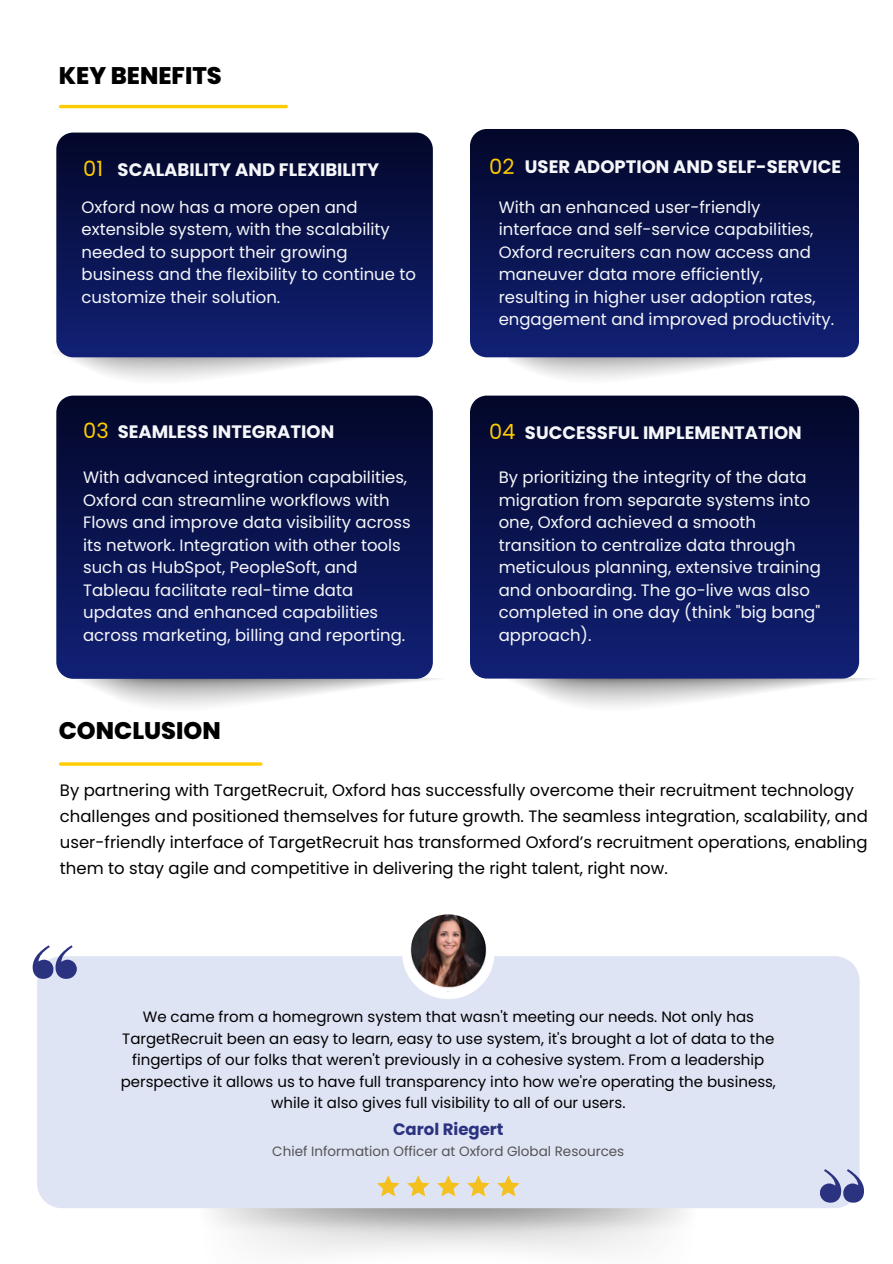
<style>
.page{position:relative;width:893px;height:1264px;background:#fff}
.page>*{position:absolute;margin:0;border:0;box-sizing:border-box;transform-origin:0 0}
.t1{font:800 24px "Poppins";color:#000}
.t2{font:21px "Poppins";color:#fc0}
.t3{font:700 18px "Poppins";color:#f6f7fa}
.t4{font:16.5px/22.5px "Poppins";color:#f6f7fa}
.t5{font:16.5px/25.8px "Poppins";color:#000}
.t6{font:700 16.5px "Poppins";color:#2b3381}
.t7{font:15px/21.3px "Poppins";color:#000;text-align:center}
.t8{font:13.5px "Poppins";color:#545454}
</style>
<div class="page">
<svg style="left:56px;top:133px;width:377px;height:224px;background:#0a144f"></svg>
<svg style="left:56px;top:395px;width:376px;height:283px;background:#0b144f"></svg>
<img style="left:505px;top:678px;width:366px;height:29px">
<svg style="left:470px;top:395px;width:389px;height:283px;background:#0b144f"></svg>
<svg style="left:470px;top:129px;width:388px;height:228px;background:#0a144f"></svg>
<div style="left:37px;top:956px;width:822px;height:252px;background:#dfe4f4"></div>
<svg style="left:402px;top:956px;width:92px;height:43px"></svg>
<img style="left:410px;top:914px;width:77px;height:77px">
<svg style="left:377px;top:1175px;width:22px;height:21px"></svg>
<svg style="left:407px;top:1175px;width:22px;height:21px"></svg>
<svg style="left:437px;top:1175px;width:22px;height:21px"></svg>
<svg style="left:467px;top:1175px;width:22px;height:21px"></svg>
<svg style="left:497px;top:1175px;width:22px;height:21px"></svg>
<svg style="left:33px;top:945px;width:44px;height:33px"></svg>
<svg style="left:820px;top:1169px;width:43px;height:33px"></svg>
<hr style="left:60px;top:105px;width:226px;height:3px;background:#fc0">
<hr style="left:60px;top:762px;width:201px;height:3px;background:#fc0">
<p class="t1" style="left:59px;top:59px;width:164px">KEY BENEFITS</p>
<h2 class="t2" style="left:83px;top:153px;width:21px">01</h2>
<p class="t3" style="left:118px;top:157px;width:263px">SCALABILITY AND FLEXIBILITY</p>
<h2 class="t4" style="left:82px;top:196px;width:336px">Oxford now has a more open and extensible system, with the scalability needed to support their growing business and the flexibility to continue to customize their solution.</h2>
<p class="t2" style="left:83px;top:415px;width:27px">03</p>
<p class="t3" style="left:118px;top:419px;width:218px">SEAMLESS INTEGRATION</p>
<p class="t4" style="left:83px;top:466px;width:329px">With advanced integration capabilities, Oxford can streamline workflows with Flows and improve data visibility across its network. Integration with other tools such as HubSpot, PeopleSoft, and Tableau facilitate real-time data updates and enhanced capabilities across marketing, billing and reporting.</p>
<p class="t1" style="left:59px;top:714px;width:163px">CONCLUSION</p>
<h2 class="t2" style="left:489px;top:152px;width:27px">02</h2>
<p class="t3" style="left:525px;top:154px;width:318px">USER ADOPTION AND SELF-SERVICE</p>
<p class="t4" style="left:498px;top:196px;width:337px">With an enhanced user-friendly interface and self-service capabilities, Oxford recruiters can now access and maneuver data more efficiently, resulting in higher user adoption rates, engagement and improved productivity.</p>
<p class="t2" style="left:489px;top:417px;width:28px">04</p>
<h1 class="t3" style="left:525px;top:420px;width:278px">SUCCESSFUL IMPLEMENTATION</h1>
<p class="t4" style="left:498px;top:466px;width:323px">By prioritizing the integrity of the data migration from separate systems into one, Oxford achieved a smooth transition to centralize data through meticulous planning, extensive training and onboarding. The go-live was also completed in one day (think "big bang" approach).</p>
<p class="t5" style="left:60px;top:777px;width:809px">By partnering with TargetRecruit, Oxford has successfully overcome their recruitment technology challenges and positioned themselves for future growth. The seamless integration, scalability, and user-friendly interface of TargetRecruit has transformed Oxford’s recruitment operations, enabling them to stay agile and competitive in delivering the right talent, right now.</p>
<h3 class="t7" style="left:121px;top:1006px;width:656px">We came from a homegrown system that wasn't meeting our needs. Not only has TargetRecruit been an easy to learn, easy to use system, it's brought a lot of data to the fingertips of our folks that weren't previously in a cohesive system. From a leadership perspective it allows us to have full transparency into how we're operating the business, while it also gives full visibility to all of our users.</h3>
<p class="t6" style="left:393px;top:1117px;width:112px">Carol Riegert</p>
<p class="t8" style="left:272px;top:1142px;width:353px">Chief Information Officer at Oxford Global Resources</p>
</div>
